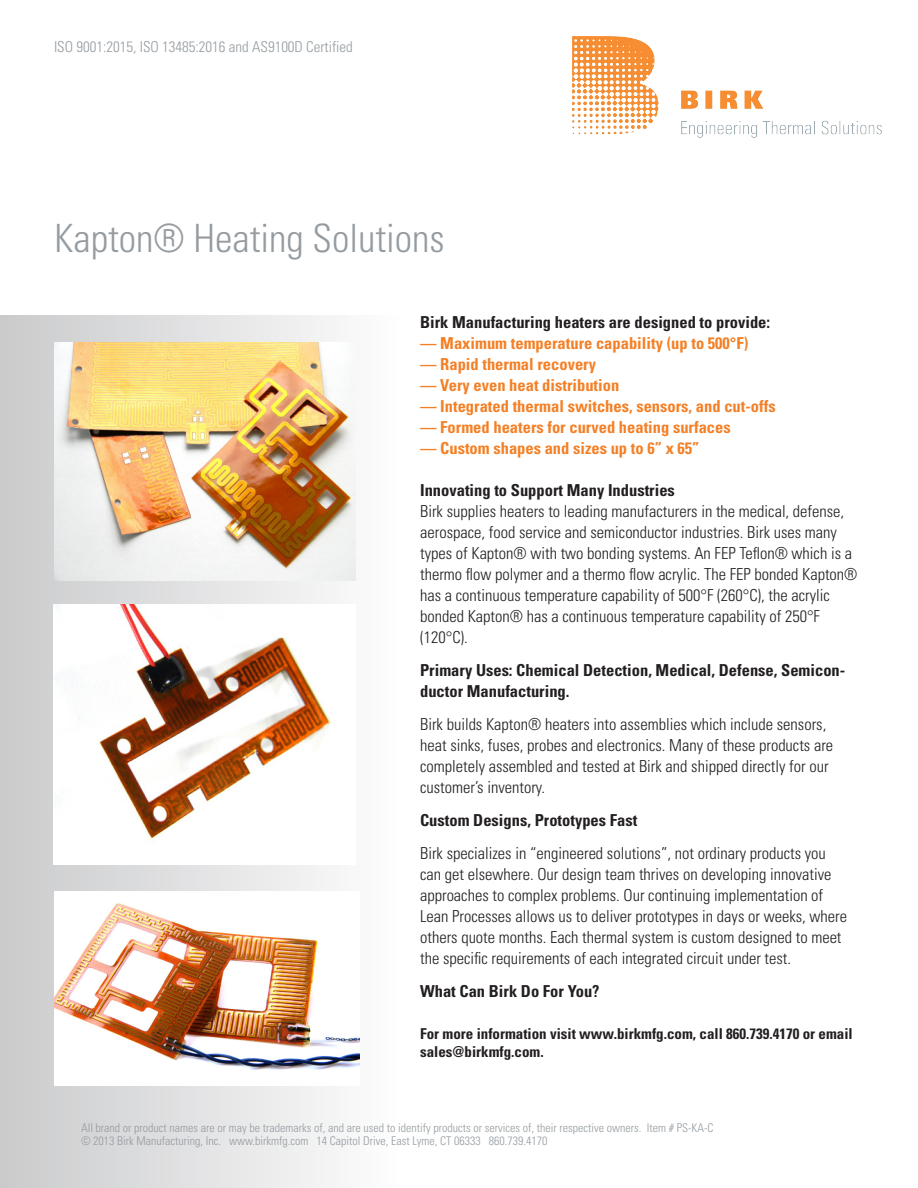
<style>
.page{position:relative;width:918px;height:1188px;background:#fff}
.page>*{position:absolute;margin:0;border:0;box-sizing:border-box;transform-origin:0 0}
.t1{font:300 condensed 39px "Univers";color:#959ca1}
.TEXT{font:300 condensed 16.5px/21px "Univers";color:#231f20}
.BULLETS{font:700 condensed 16.5px "Univers";color:#f48026}
.TEXT-2{font:700 condensed 16.5px/21px "Univers";color:#231f20}
.SUBHEADS{font:700 condensed 16.5px "Univers";color:#231f20}
.For_More_Information{font:700 condensed 15px/18px "Univers";color:#231f20}
.ISO{font:300 condensed 15px "Univers";color:#959ca1}
.t2{font:300 condensed 12px "Univers";color:#959ca1}
.s1{font-family:"Univers LT Std"}
</style>
<div class="page">
<svg style="left:0;top:315px;width:356px;height:873px;background:#d9d9da"></svg>
<img style="left:54px;top:342px;width:302px;height:238px">
<img style="left:54px;top:605px;width:301px;height:260px">
<img style="left:54px;top:891px;width:306px;height:194px">
<img style="left:573px;top:36px;width:309px;height:101px">
<p class="ISO" style="left:54px;top:38px;width:300px">ISO 9001:20<span class="s1">15</span>, ISO 13485:20<span class="s1">16</span> and AS9100<span class="s1">D</span> Certified</p>
<p class="t1" style="left:54px;top:214px;width:392px">Kapton® Heating Solutions</p>
<p class="SUBHEADS" style="left:420px;top:312px;width:352px">Birk Manufacturing heaters are designed to provide:</p>
<p class="BULLETS" style="left:420px;top:333px;width:330px">— Maximum temperature capability (up to 500°F)</p>
<p class="BULLETS" style="left:420px;top:354px;width:177px">— Rapid thermal recovery</p>
<p class="BULLETS" style="left:420px;top:375px;width:201px">— Very even heat distribution</p>
<p class="BULLETS" style="left:420px;top:396px;width:357px">— Integrated thermal switches, sensors, and cut-offs</p>
<p class="BULLETS" style="left:420px;top:417px;width:312px">— Formed heaters for curved heating surfaces</p>
<p class="BULLETS" style="left:420px;top:438px;width:281px">— Custom shapes and sizes up to 6” x 65”</p>
<p class="SUBHEADS" style="left:420px;top:480px;width:256px">Innovating to Support Many Industries</p>
<p class="TEXT" style="left:420px;top:500px;width:439px">Birk supplies heaters to leading manufacturers in the medical, defense, aerospace, food service and semiconductor industries. Birk uses many types of Kapton® with two bonding systems. An FEP Teflon® which is a thermo flow polymer and a thermo flow acrylic. The FEP bonded Kapton® has a continuous temperature capability of 500°F (260°C), the acrylic bonded Kapton® has a continuous temperature capability of 250°F (120°C).</p>
<p class="TEXT-2" style="left:420px;top:659px;width:427px">Primary Uses: Chemical Detection, Medical, Defense, Semicon&shy;ductor Manufacturing.</p>
<p class="TEXT" style="left:420px;top:714px;width:415px">Birk builds Kapton® heaters into assemblies which include sensors, heat sinks, fuses, probes and electronics. Many of these products are completely assembled and tested at Birk and shipped directly for our customer’s inventory.</p>
<p class="TEXT-2" style="left:420px;top:809px;width:219px">Custom Designs, Prototypes Fast</p>
<p class="TEXT" style="left:420px;top:843px;width:428px">Birk specializes in “engineered solutions”, not ordinary products you can get elsewhere. Our design team thrives on developing innovative approaches to complex problems. Our continuing implementation of Lean Processes allows us to deliver prototypes in days or weeks, where others quote months. Each thermal system is custom designed to meet the specific requirements of each integrated circuit under test.</p>
<p class="SUBHEADS" style="left:420px;top:981px;width:181px">What Can Birk Do For You?</p>
<p class="For_More_Information" style="left:420px;top:1024px;width:434px">For more information visit www.birkmfg.com, call 860.739.4170 or email sales@birkmfg.com.</p>
<p class="t2" style="left:81px;top:1120px;width:634px">All brand or product names are or may be trademarks of, and are used to identify products or services of, their respective owners. Item # PS-KA-C</p>
<p class="t2" style="left:81px;top:1134px;width:468px">© 2013 Birk Manufacturing, Inc. www.birkmfg.com 14 Capitol Drive, East Lyme, CT 06333 860.739.4170</p>
</div>
